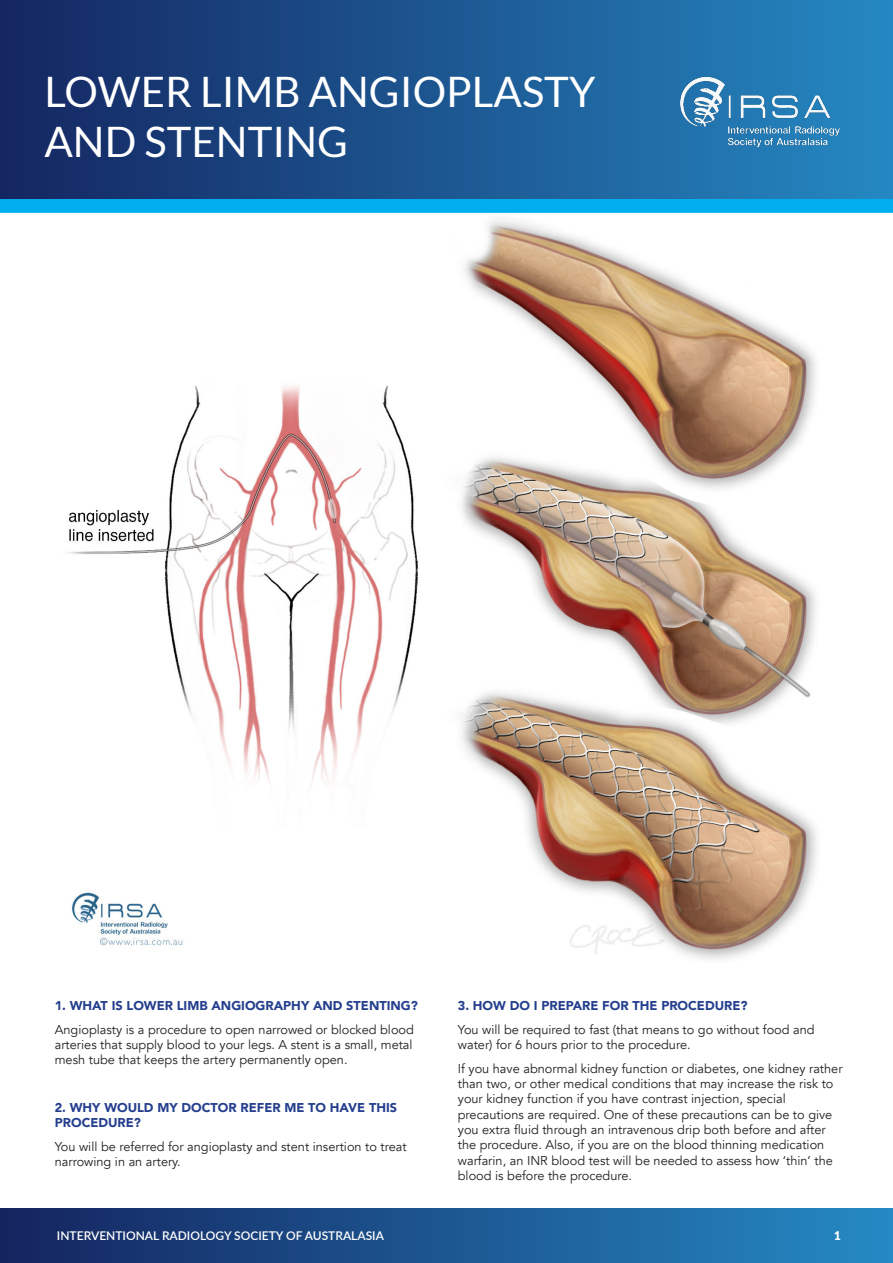
<style>
.page{position:relative;width:893px;height:1263px;background:#fff}
.page>*{position:absolute;margin:0;border:0;box-sizing:border-box;transform-origin:0 0}
.t1{font:42px/50.4px "Lato";color:#fff}
.t2{font:12.75px/15.3px "Avenir";color:#231f20}
.t3{font:900 12.75px/15.3px "Avenir";color:#253f8e}
.t4{font:600 12px "Lato";color:#fff}
.t5{font:900 12px "Lato";color:#fff}
</style>
<div class="page">
<div style="left:0;top:0;width:893px;height:206px;background:linear-gradient(to right,#142661,#2588c2)"></div>
<img style="left:68px;top:219px;width:749px;height:741px">
<img style="left:678px;top:75px;width:194px;height:73px">
<div style="left:0;top:199px;width:893px;height:14px;background:#00aeef"></div>
<div style="left:0;top:1209px;width:893px;height:54px;background:linear-gradient(to right,#14245f,#2589c3)"></div>
<h1 class="t1" style="left:44px;top:67px;width:552px">LOWER LIMB ANGIOPLASTY<br>AND STENTING</h1>
<p class="t3" style="left:55px;top:998px;width:365px">1. WHAT IS LOWER LIMB ANGIOGRAPHY AND STENTING?</p>
<p class="t2" style="left:55px;top:1023px;width:361px;text-align:justify">Angioplasty is a procedure to open narrowed or blocked blood arteries that supply blood to your legs. A stent is a small, metal mesh tube that keeps the artery permanently open.</p>
<p class="t3" style="left:55px;top:1100px;width:344px">2. WHY WOULD MY DOCTOR REFER ME TO HAVE THIS<br>PROCEDURE?</p>
<p class="t2" style="left:55px;top:1140px;width:353px">You will be referred for angioplasty and stent insertion to treat narrowing in an artery.</p>
<p class="t3" style="left:458px;top:998px;width:291px">3. HOW DO I PREPARE FOR THE PROCEDURE?</p>
<p class="t2" style="left:458px;top:1023px;width:358px">You will be required to fast (that means to go without food and water) for 6 hours prior to the procedure.</p>
<p class="t2" style="left:458px;top:1062px;width:386px">If you have abnormal kidney function or diabetes, one kidney rather than two, or other medical conditions that may increase the risk to your kidney function if you have contrast injection, special precautions are required. One of these precautions can be to give you extra fluid through an intravenous drip both before and after the procedure. Also, if you are on the blood thinning medication warfarin, an INR blood test will be needed to assess how ‘thin’ the blood is before the procedure.</p>
<p class="t4" style="left:57px;top:1229px;width:328px">INTERVENTIONAL RADIOLOGY SOCIETY OF AUSTRALASIA</p>
<p class="t5" style="left:834px;top:1229px;width:8px">1</p>
</div>
